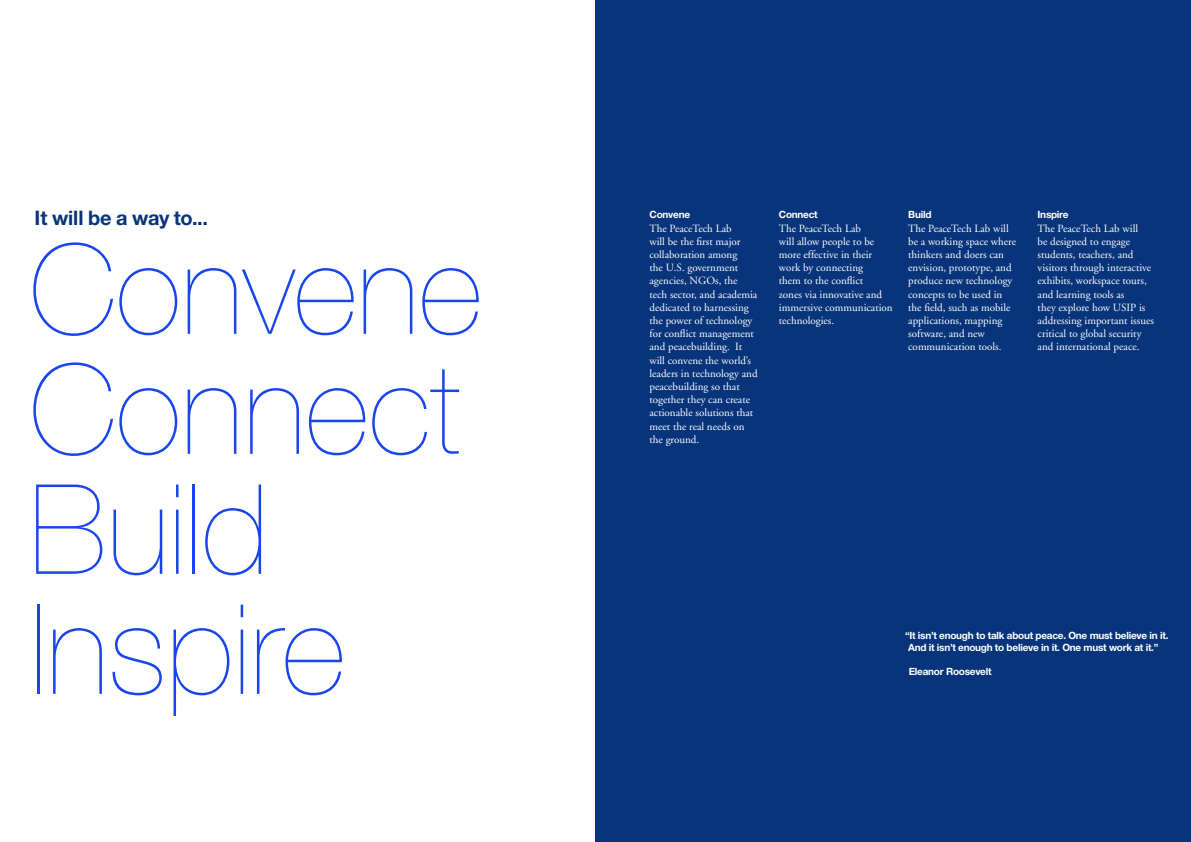
<style>
.page{position:relative;width:1191px;height:842px;background:#fff}
.page>*{position:absolute;margin:0;border:0;box-sizing:border-box;transform-origin:0 0}
.t1{font:200 125px "Helvetica Neue";color:#1945ec}
.t2{font:700 20px "Helvetica Neue";letter-spacing:-.005em;color:#08347b}
.GARAMOND_11{font:11px/13.2px "Adobe Garamond";color:#fff}
.GARAMOND_11-2{font:700 10px/12px "Helvetica Neue";letter-spacing:-.025em;color:#fff}
</style>
<div class="page">
<div style="left:595px;top:0;width:596px;height:842px;background:#08347b"></div>
<p class="t2" style="left:35px;top:205px;width:175px">It will be a way to...</p>
<p class="t1" style="left:30px;top:217px;width:453px">Convene</p>
<p class="t1" style="left:30px;top:337px;width:432px">Connect</p>
<p class="t1" style="left:30px;top:457px;width:240px">Build</p>
<p class="t1" style="left:30px;top:577px;width:316px">Inspire</p>
<p class="GARAMOND_11-2" style="left:649px;top:209px;width:42px">Convene</p>
<p class="GARAMOND_11" style="left:649px;top:222px;width:110px">The PeaceTech Lab<br>will be the first major collaboration among<br>the U.S. government agencies, NGOs, the tech sector, and academia dedicated to harnessing the power of technology for conflict management and peacebuilding. It will convene the world’s leaders in technology and peacebuilding so that together they can create actionable solutions that meet the real needs on</p>
<p class="GARAMOND_11" style="left:649px;top:433px;width:51px">the ground.</p>
<p class="GARAMOND_11-2" style="left:779px;top:209px;width:40px">Connect</p>
<p class="GARAMOND_11" style="left:779px;top:222px;width:115px">The PeaceTech Lab<br>will allow people to be more effective in their work by connecting<br>them to the conflict<br>zones via innovative and immersive communication technologies.</p>
<p class="GARAMOND_11-2" style="left:908px;top:209px;width:25px">Build</p>
<p class="GARAMOND_11" style="left:908px;top:222px;width:109px">The PeaceTech Lab will be a working space where thinkers and doers can envision, prototype, and produce new technology concepts to be used in the field, such as mobile applications, mapping software, and new communication tools.</p>
<p class="GARAMOND_11-2" style="left:1037px;top:209px;width:32px">Inspire</p>
<p class="GARAMOND_11" style="left:1037px;top:222px;width:118px">The PeaceTech Lab will<br>be designed to engage students, teachers, and visitors through interactive exhibits, workspace tours, and learning tools as<br>they explore how USIP is addressing important issues critical to global security and international peace.</p>
<p class="GARAMOND_11-2" style="left:905px;top:629px;width:265px">“It isn’t enough to talk about peace. One must believe in it.<br>And it isn’t enough to believe in it. One must work at it.”</p>
<p class="GARAMOND_11-2" style="left:908px;top:665px;width:84px">Eleanor Roosevelt</p>
</div>
